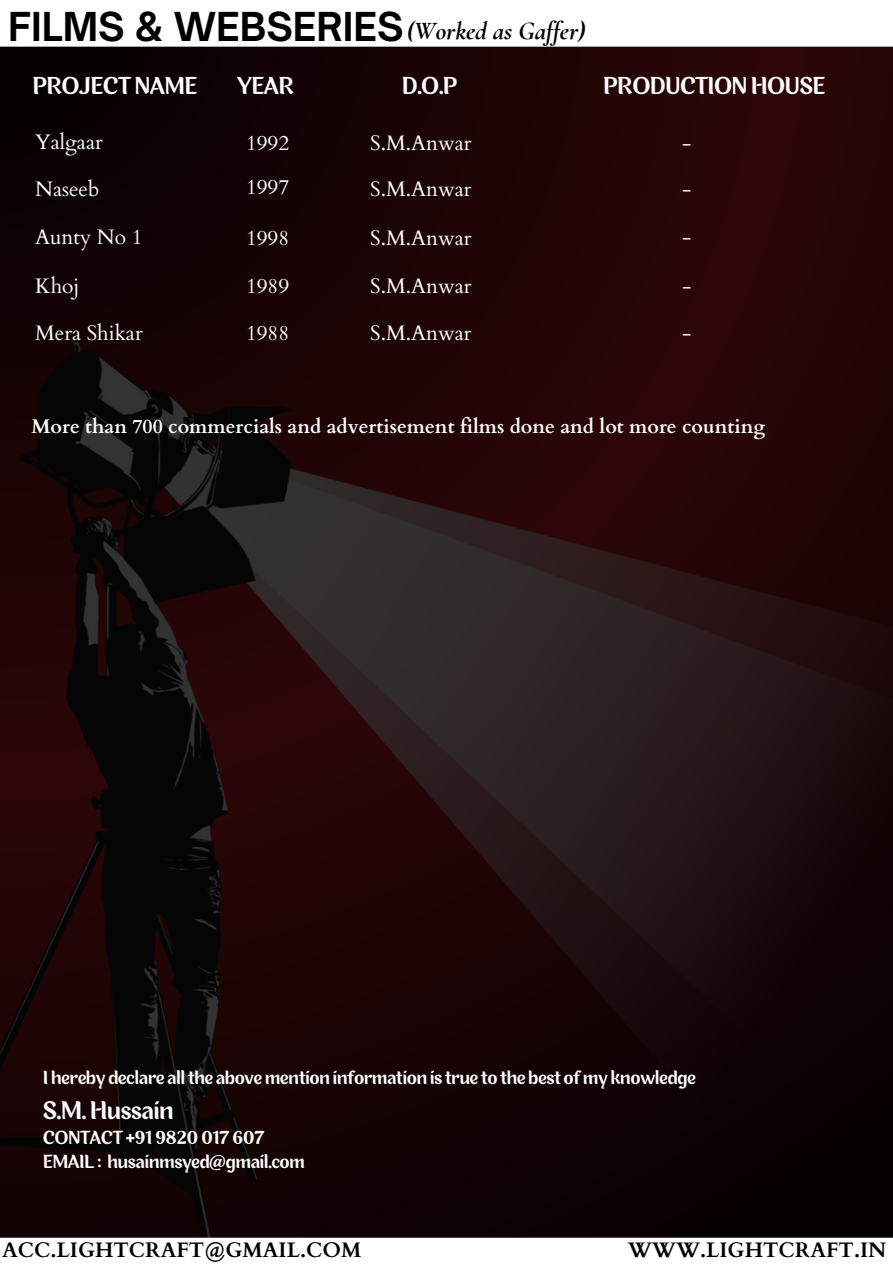
<style>
.page{position:relative;width:893px;height:1264px;background:#fff}
.page>*{position:absolute;margin:0;border:0;box-sizing:border-box;transform-origin:0 0}
.t1{font:700 38.1px "Open Sauce One";color:#000}
.t2{font:italic 700 25.8px "Cormorant Garamond";color:#000}
.t3{font:23.4px "Para";color:#fff}
.t4{font:22.5px "Para";color:#fff}
.t5{font:21px "Cardo";color:#fff}
.t6{font:700 21px "Cardo";color:#000}
.t7{font:700 19.8px "Cardo";color:#fff}
.t8{font:17.4px "Para";color:#fff}
</style>
<div class="page">
<img style="left:0;top:47px;width:892px;height:1190px">
<svg style="left:0;top:46px;width:892px;height:1px"></svg>
<svg style="left:0;top:1237px;width:892px;height:1px"></svg>
<p class="t1" style="left:8px;top:3px;width:397px">FILMS &amp; WEBSERIES</p>
<p class="t2" style="left:407px;top:15px;width:180px">(Worked as Gaf er)</p>
<p class="t4" style="left:237px;top:76px;width:58px">YEAR</p>
<p class="t4" style="left:402px;top:76px;width:56px">D.O.P</p>
<p class="t4" style="left:603px;top:76px;width:223px">PRODUCTION HOUSE</p>
<p class="t5" style="left:35px;top:128px;width:69px">Yalgaar</p>
<p class="t5" style="left:35px;top:176px;width:66px">Naseeb</p>
<p class="t5" style="left:35px;top:223px;width:109px">Aunty No 1</p>
<p class="t5" style="left:35px;top:272px;width:46px">Khoj</p>
<p class="t4" style="left:33px;top:76px;width:166px">PROJECT NAME</p>
<p class="t5" style="left:370px;top:129px;width:103px">S.M.Anwar</p>
<p class="t5" style="left:370px;top:175px;width:103px">S.M.Anwar</p>
<p class="t5" style="left:370px;top:224px;width:103px">S.M.Anwar</p>
<p class="t5" style="left:370px;top:272px;width:103px">S.M.Anwar</p>
<p class="t5" style="left:246px;top:129px;width:44px">1992</p>
<p class="t5" style="left:682px;top:129px;width:11px">-</p>
<p class="t5" style="left:246px;top:173px;width:44px">1997</p>
<p class="t5" style="left:682px;top:176px;width:11px">-</p>
<p class="t5" style="left:246px;top:224px;width:44px">1998</p>
<p class="t5" style="left:682px;top:223px;width:11px">-</p>
<p class="t5" style="left:246px;top:272px;width:44px">1989</p>
<p class="t5" style="left:682px;top:272px;width:11px">-</p>
<p class="t5" style="left:35px;top:319px;width:109px">Mera Shikar</p>
<p class="t5" style="left:246px;top:319px;width:44px">1988</p>
<p class="t5" style="left:370px;top:319px;width:103px">S.M.Anwar</p>
<p class="t5" style="left:682px;top:319px;width:11px">-</p>
<p class="t7" style="left:31px;top:413px;width:735px">More than 700 commercials and advertisement films done and lot more counting</p>
<p class="t8" style="left:43px;top:1070px;width:654px">I hereby declare all the above mention information is true to the best of my knowledge</p>
<p class="t3" style="left:43px;top:1100px;width:132px">S.M. Hussain</p>
<p class="t8" style="left:43px;top:1130px;width:223px">CONTACT +91 9820 017 607</p>
<p class="t8" style="left:43px;top:1154px;width:263px">EMAIL : husainmsyed@gmail.com</p>
<p class="t6" style="left:2px;top:1235px;width:361px">ACC.LIGHTCRAFT@GMAIL.COM</p>
<p class="t6" style="left:627px;top:1235px;width:260px">WWW.LIGHTCRAFT.IN</p>
</div>
